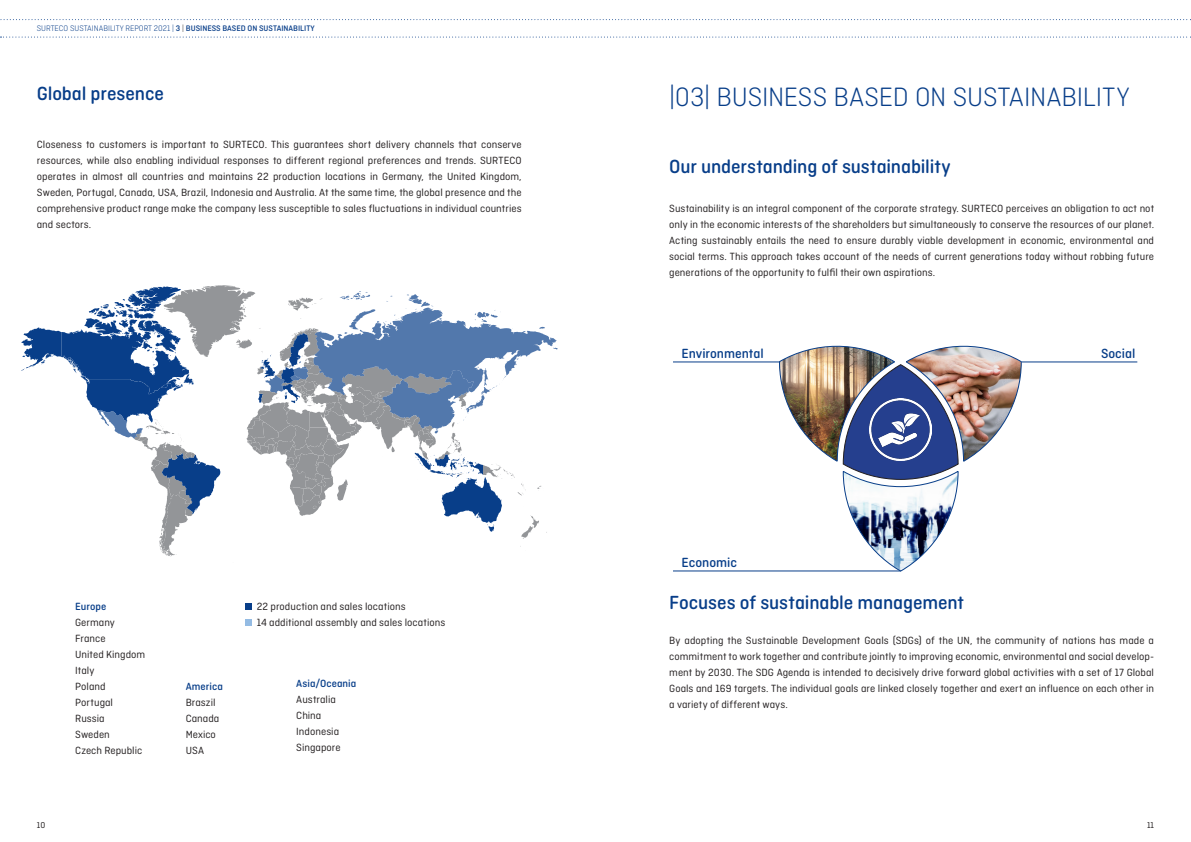
<style>
.page{position:relative;width:1191px;height:842px;background:#fff}
.page>*{position:absolute;margin:0;border:0;box-sizing:border-box;transform-origin:0 0}
.t1{font:300 28px "Ciutadella Rounded";letter-spacing:-.005em;color:#083e89}
.t2{font:500 20px "Ciutadella Rounded";letter-spacing:-.005em;color:#083e89}
.t3{font:500 14px "Ciutadella Rounded";color:#083e89}
.t4{font:11px/16px "Ciutadella Rounded";color:#231f20}
.t5{font:500 11px "Ciutadella Rounded";color:#083e89}
.t6{font:9px "Ciutadella Rounded";color:#231f20}
.t7{font:300 8.5px "Ciutadella Rounded";color:#083e89}
.s1{font-weight:500}
.s2{color:#231f20}
</style>
<div class="page">
<svg style="left:0;top:19px;width:1191px;height:1px"></svg>
<svg style="left:0;top:37px;width:1191px;height:1px"></svg>
<svg style="left:21px;top:327px;width:537px;height:44px"></svg>
<svg style="left:62px;top:285px;width:494px;height:272px"></svg>
<div style="left:245px;top:603px;width:7px;height:7px;background:#083e89"></div>
<div style="left:245px;top:619px;width:7px;height:7px;background:#94bbe3"></div>
<img style="left:778px;top:345px;width:244px;height:227px">
<hr style="left:673px;top:361px;width:106px;height:1px;background:#083e89">
<hr style="left:1021px;top:361px;width:116px;height:1px;background:#083e89">
<hr style="left:673px;top:570px;width:227px;height:1px;background:#083e89">
<p class="t7" style="left:37px;top:24px;width:279px">SURTECO SUSTAINABILITY REPORT 2021 | <span class="s1">3</span> <span class="s2">|</span> <span class="s1">BUSINESS BASED ON SUSTAINABILITY</span></p>
<h2 class="t2" style="left:37px;top:82px;width:129px">Global presence</h2>
<p class="t4" style="left:37px;top:136px;width:486px;text-align:justify">Closeness to customers is important to SURTECO. This guarantees short delivery channels that conserve resources, while also enabling individual responses to different regional preferences and trends. SURTECO operates in almost all countries and maintains 22 production locations in Germany, the United Kingdom, Sweden, Portugal, Canada, USA, Brazil, Indonesia and Australia. At the same time, the global presence and the comprehensive product range make the company less susceptible to sales fluctuations in individual countries and sectors.</p>
<p class="t5" style="left:75px;top:600px;width:33px">Europe</p>
<p class="t4" style="left:75px;top:615px;width:72px">Germany<br>France<br>United Kingdom<br>Italy<br>Poland<br>Portugal<br>Russia<br>Sweden<br>Czech Republic</p>
<p class="t5" style="left:186px;top:680px;width:39px">America</p>
<p class="t4" style="left:186px;top:695px;width:35px">Braszil<br>Canada<br>Mexico<br>USA</p>
<p class="t4" style="left:257px;top:599px;width:190px">22 production and sales locations<br>14 additional assembly and sales locations</p>
<p class="t5" style="left:296px;top:677px;width:61px">Asia/Oceania</p>
<p class="t4" style="left:296px;top:692px;width:46px">Australia<br>China<br>Indonesia<br>Singapore</p>
<h1 class="t1" style="left:669px;top:82px;width:462px">|03| BUSINESS BASED ON SUSTAINABILITY</h1>
<h2 class="t2" style="left:669px;top:155px;width:283px">Our understanding of sustainability</h2>
<p class="t4" style="left:669px;top:200px;width:486px;text-align:justify">Sustainability is an integral component of the corporate strategy. SURTECO perceives an obligation to act not only in the economic interests of the shareholders but simultaneously to conserve the resources of our planet.<br>Acting sustainably entails the need to ensure durably viable development in economic, environmental and social terms. This approach takes account of the needs of current generations today without robbing future generations of the opportunity to fulfil their own aspirations.</p>
<p class="t3" style="left:681px;top:345px;width:84px">Environmental</p>
<p class="t3" style="left:1101px;top:345px;width:36px">Social</p>
<p class="t3" style="left:681px;top:554px;width:57px">Economic</p>
<h2 class="t2" style="left:669px;top:591px;width:296px">Focuses of sustainable management</h2>
<p class="t4" style="left:669px;top:632px;width:486px;text-align:justify">By adopting the Sustainable Development Goals (SDGs) of the UN, the community of nations has made a commitment to work together and contribute jointly to improving economic, environmental and social develop&shy;ment by 2030. The SDG Agenda is intended to decisively drive forward global activities with a set of 17 Global Goals and 169 targets. The individual goals are linked closely together and exert an influence on each other in a variety of different ways.</p>
<p class="t6" style="left:37px;top:820px;width:10px">10</p>
<p class="t6" style="left:1147px;top:820px;width:9px">11</p>
</div>
